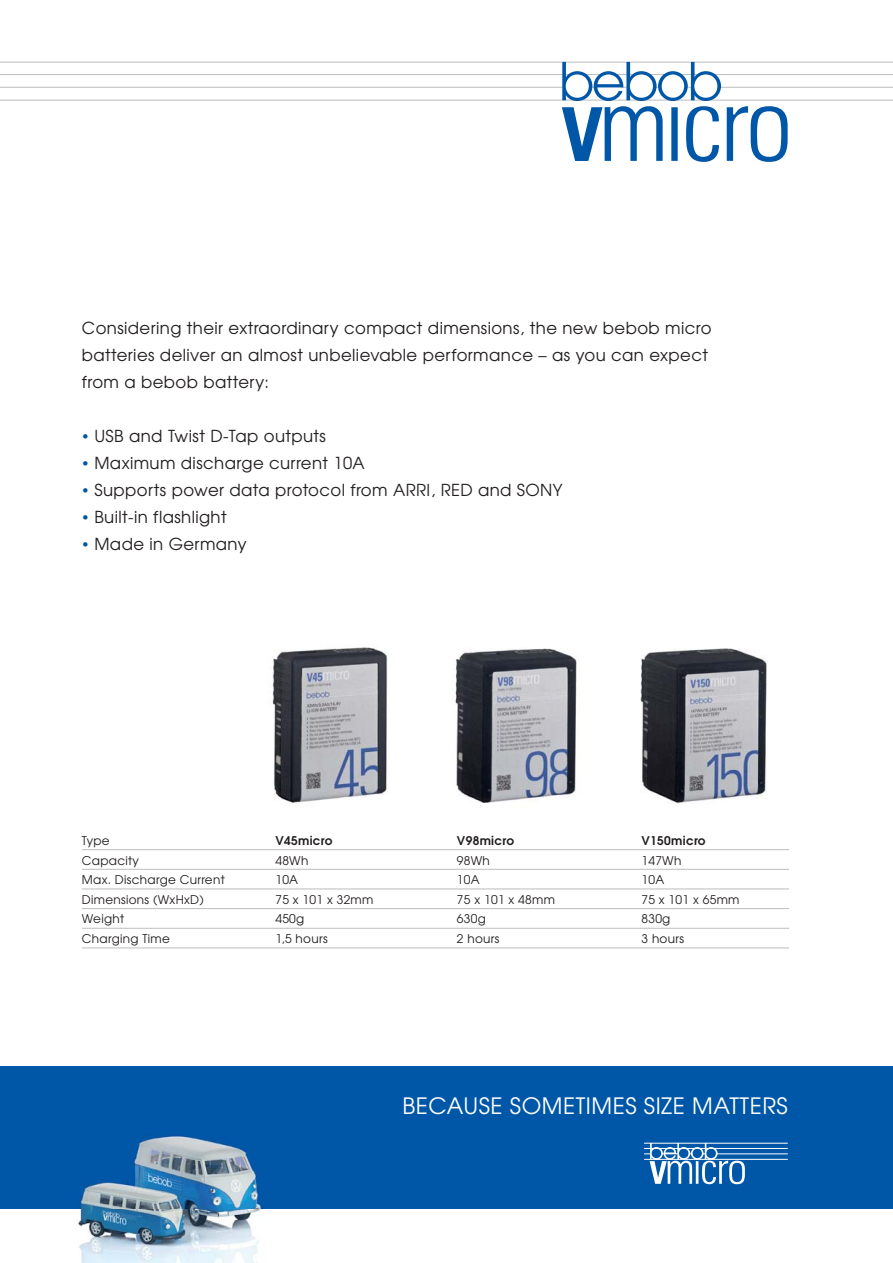
<style>
.page{position:relative;width:893px;height:1263px;background:#fff}
.page>*{position:absolute;margin:0;border:0;box-sizing:border-box;transform-origin:0 0}
.t1{font:22.5px "Te X Gyre Adventor";letter-spacing:.025em;color:#fff}
.t2{font:16.5px/27px "Te X Gyre Adventor";letter-spacing:.025em;color:#231f20}
.t3{font:12px "Te X Gyre Adventor";letter-spacing:.025em;color:#231f20}
.t4{font:700 12px "Te X Gyre Adventor";letter-spacing:.025em;color:#231f20}
.s1{font-size:12px;color:#0057a8}
</style>
<div class="page">
<div style="left:0;top:1066px;width:892px;height:142px;background:#0057a8"></div>
<img style="left:272px;top:647px;width:116px;height:156px">
<img style="left:455px;top:648px;width:124px;height:155px">
<img style="left:640px;top:648px;width:127px;height:156px">
<hr style="left:82px;top:849px;width:707px;height:1px;background:#bbbdc0">
<hr style="left:82px;top:889px;width:707px;height:1px;background:#bbbdc0">
<hr style="left:82px;top:869px;width:707px;height:1px;background:#bbbdc0">
<hr style="left:82px;top:908px;width:707px;height:1px;background:#bbbdc0">
<hr style="left:82px;top:928px;width:707px;height:1px;background:#bbbdc0">
<hr style="left:82px;top:948px;width:707px;height:1px;background:#bbbdc0">
<hr style="left:0;top:74px;width:892px;height:1px;background:#bbbdc0">
<hr style="left:0;top:62px;width:892px;height:1px;background:#bbbdc0">
<hr style="left:0;top:87px;width:892px;height:1px;background:#bbbdc0">
<hr style="left:0;top:100px;width:892px;height:1px;background:#bbbdc0">
<svg style="left:562px;top:62px;width:225px;height:100px"></svg>
<hr style="left:644px;top:1143px;width:143px;height:1px;background:#fff">
<hr style="left:644px;top:1148px;width:143px;height:1px;background:#fff">
<hr style="left:644px;top:1159px;width:143px;height:1px;background:#fff">
<svg style="left:644px;top:1143px;width:100px;height:41px"></svg>
<hr style="left:716px;top:1154px;width:71px;height:1px;background:#fff">
<img style="left:69px;top:1135px;width:201px;height:128px">
<p class="t2" style="left:82px;top:317px;width:631px">Considering their extraordinary compact dimensions, the new bebob micro batteries deliver an almost unbelievable performance – as you can expect from a bebob battery:</p>
<p class="t2" style="left:82px;top:424px;width:245px"><span class="s1">•</span> USB and Twist D-Tap outputs</p>
<p class="t2" style="left:82px;top:451px;width:284px"><span class="s1">•</span> Maximum discharge current 10A</p>
<p class="t2" style="left:82px;top:478px;width:482px"><span class="s1">•</span> Supports power data protocol from ARRI, RED and SONY</p>
<p class="t2" style="left:82px;top:505px;width:146px"><span class="s1">•</span> Built-in flashlight</p>
<p class="t2" style="left:82px;top:532px;width:166px"><span class="s1">•</span> Made in Germany</p>
<p class="t3" style="left:82px;top:836px;width:29px">Type</p>
<p class="t4" style="left:275px;top:836px;width:59px">V45micro</p>
<p class="t4" style="left:457px;top:836px;width:59px">V98micro</p>
<p class="t4" style="left:641px;top:836px;width:66px">V150micro</p>
<p class="t3" style="left:82px;top:856px;width:59px">Capacity</p>
<p class="t3" style="left:275px;top:856px;width:35px">48Wh</p>
<p class="t3" style="left:457px;top:856px;width:35px">98Wh</p>
<p class="t3" style="left:641px;top:856px;width:41px">147Wh</p>
<p class="t3" style="left:82px;top:875px;width:144px">Max. Discharge Current</p>
<p class="t3" style="left:275px;top:875px;width:24px">10A</p>
<p class="t3" style="left:457px;top:875px;width:24px">10A</p>
<p class="t3" style="left:641px;top:875px;width:24px">10A</p>
<p class="t3" style="left:82px;top:895px;width:123px">Dimensions (WxHxD)</p>
<p class="t3" style="left:275px;top:895px;width:100px">75 x 101 x 32mm</p>
<p class="t3" style="left:457px;top:895px;width:100px">75 x 101 x 48mm</p>
<p class="t3" style="left:641px;top:895px;width:100px">75 x 101 x 65mm</p>
<p class="t3" style="left:82px;top:914px;width:44px">Weight</p>
<p class="t3" style="left:275px;top:914px;width:30px">450g</p>
<p class="t3" style="left:457px;top:914px;width:30px">630g</p>
<p class="t3" style="left:641px;top:914px;width:30px">830g</p>
<p class="t3" style="left:82px;top:934px;width:89px">Charging Time</p>
<p class="t3" style="left:275px;top:934px;width:54px">1,5 hours</p>
<p class="t3" style="left:457px;top:934px;width:44px">2 hours</p>
<p class="t3" style="left:641px;top:934px;width:44px">3 hours</p>
<h1 class="t1" style="left:402px;top:1097px;width:387px">BECAUSE SOMETIMES SIZE MATTERS</h1>
</div>
